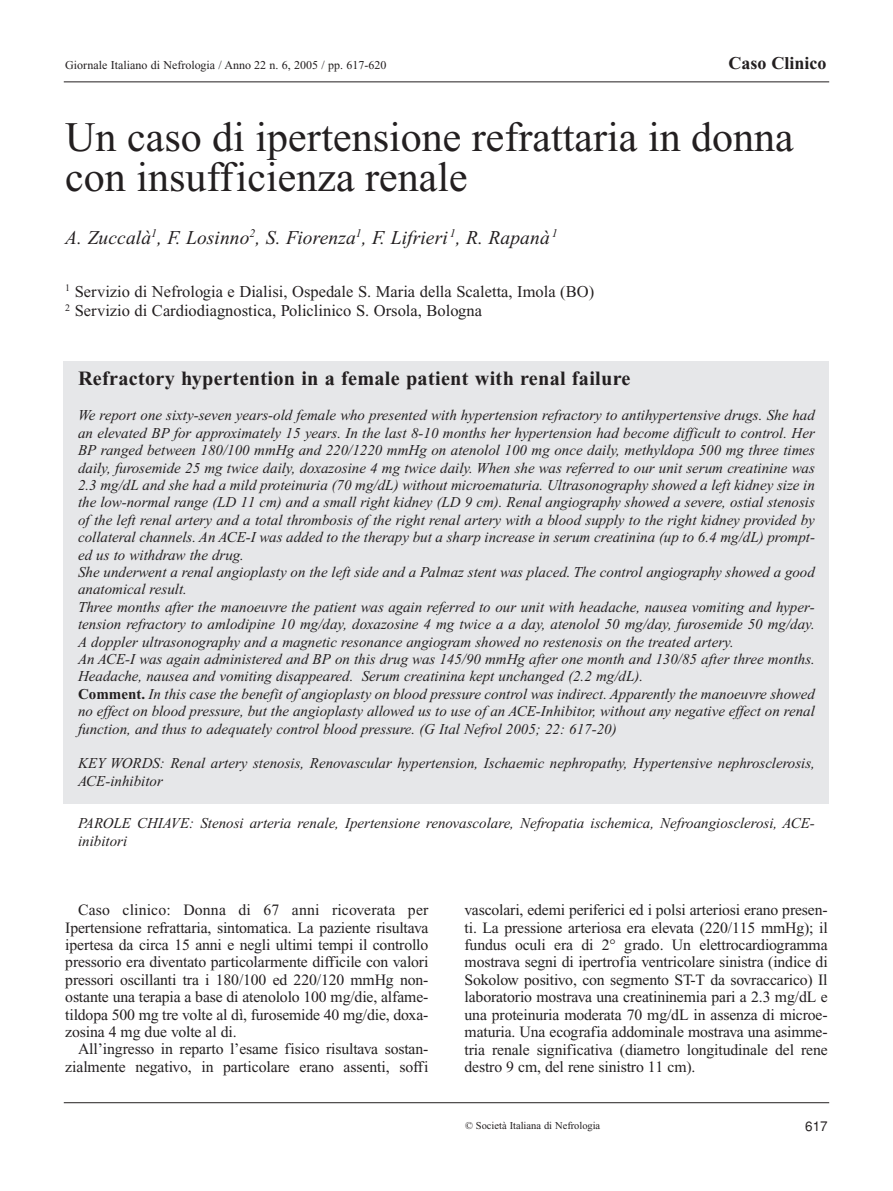
<style>
.page{position:relative;width:893px;height:1191px;background:#fff}
.page>*{position:absolute;margin:0;border:0;box-sizing:border-box;transform-origin:0 0}
.t1{font:42px/40.5px "Times New Roman";color:#231f20}
.t2{font:700 20.25px "Times New Roman";letter-spacing:.015em;color:#231f20}
.t3{font:italic 19.5px "Times New Roman";letter-spacing:.005em;color:#231f20}
.t4{font:700 18px "Times New Roman";color:#231f20}
.t5{font:16.5px/19.5px "Times New Roman";color:#231f20}
.t6{font:15.75px/17.4px "Times New Roman";letter-spacing:-.01em;color:#231f20;text-align:justify}
.t7{font:italic 15px/17.4px "Times New Roman";color:#231f20}
.t8{font:13.5px "Helvetica";color:#231f20}
.t9{font:12px "Times New Roman";color:#231f20}
.t10{font:10.5px "Times New Roman";color:#231f20}
.s1{font-weight:700;font-style:normal}
</style>
<div class="page">
<hr style="left:64px;top:81px;width:765px;height:1px;background:#231f20">
<hr style="left:64px;top:1102px;width:765px;height:1px;background:#231f20">
<div style="left:64px;top:361px;width:765px;height:442px;background:#e6e7e9"></div>
<p class="t9" style="left:65px;top:60px;width:323px">Giornale Italiano di Nefrologia / Anno 22 n. 6, 2005 / pp. 617-620</p>
<p class="t4" style="left:728px;top:56px;width:99px">Caso Clinico</p>
<h1 class="t1" style="left:65px;top:120px;width:730px">Un caso di ipertensione refrattaria in donna con insufficienza renale</h1>
<h3 class="t3" style="left:65px;top:230px;width:494px">A. Zuccalà<sup>1</sup>, F. Losinno<sup>2</sup>, S. Fiorenza<sup>1</sup>, F. Lifrieri <sup>1</sup>, R. Rapanà <sup>1</sup></h3>
<p class="t5" style="left:65px;top:283px;width:530px"><sup>1</sup> Servizio di Nefrologia e Dialisi, Ospedale S. Maria della Scaletta, Imola (BO)<br><sup>2</sup> Servizio di Cardiodiagnostica, Policlinico S. Orsola, Bologna</p>
<h2 class="t2" style="left:78px;top:372px;width:554px">Refractory hypertention in a female patient with renal failure</h2>
<p class="t7" style="left:78px;top:408px;width:738px">We report one sixty-seven years-old female who presented with hypertension refractory to antihypertensive drugs. She had an elevated BP for approximately 15 years. In the last 8-10 months her hypertension had become difficult to control. Her BP ranged between 180/100 mmHg and 220/1220 mmHg on atenolol 100 mg once daily, methyldopa 500 mg three times daily, furosemide 25 mg twice daily, doxazosine 4 mg twice daily. When she was referred to our unit serum creatinine was 2.3 mg/dL and she had a mild proteinuria (70 mg/dL) without microematuria. Ultrasonography showed a left kidney size in the low-normal range (LD 11 cm) and a small right kidney (LD 9 cm). Renal angiography showed a severe, ostial stenosis of the left renal artery and a total thrombosis of the right renal artery with a blood supply to the right kidney provided by collateral channels. An ACE-I was added to the therapy but a sharp increase in serum creatinina (up to 6.4 mg/dL) prompt&shy;ed us to withdraw the drug.<br>She underwent a renal angioplasty on the left side and a Palmaz stent was placed. The control angiography showed a good anatomical result.<br>Three months after the manoeuvre the patient was again referred to our unit with headache, nausea vomiting and hyper&shy;tension refractory to amlodipine 10 mg/day, doxazosine 4 mg twice a a day, atenolol 50 mg/day, furosemide 50 mg/day.<br>A doppler ultrasonography and a magnetic resonance angiogram showed no restenosis on the treated artery.<br>An ACE-I was again administered and BP on this drug was 145/90 mmHg after one month and 130/85 after three months.<br>Headache, nausea and vomiting disappeared. Serum creatinina kept unchanged (2.2 mg/dL).<br><span class="s1">Comment.</span> In this case the benefit of angioplasty on blood pressure control was indirect. Apparently the manoeuvre showed no effect on blood pressure, but the angioplasty allowed us to use of an ACE-Inhibitor, without any negative effect on renal function, and thus to adequately control blood pressure. (G Ital Nefrol 2005; 22: 617-20)</p>
<p class="t7" style="left:78px;top:756px;width:738px">KEY WORDS: Renal artery stenosis, Renovascular hypertension, Ischaemic nephropathy, Hypertensive nephrosclerosis,<br>ACE-inhibitor</p>
<p class="t7" style="left:78px;top:816px;width:738px">PAROLE CHIAVE: Stenosi arteria renale, Ipertensione renovascolare, Nefropatia ischemica, Nefroangiosclerosi, ACE&shy;inibitori</p>
<p class="t6" style="left:65px;top:902px;width:365px;text-indent:13px">Caso clinico: Donna di 67 anni ricoverata per Ipertensione refrattaria, sintomatica. La paziente risultava ipertesa da circa 15 anni e negli ultimi tempi il controllo pressorio era diventato particolarmente difficile con valori pressori oscillanti tra i 180/100 ed 220/120 mmHg non&shy;ostante una terapia a base di atenololo 100 mg/die, alfame&shy;tildopa 500 mg tre volte al dì, furosemide 40 mg/die, doxa&shy;zosina 4 mg due volte al di.</p>
<p class="t6" style="left:65px;top:1042px;width:365px;text-align:right">All’ingresso in reparto l’esame fisico risultava sostan&shy;zialmente negativo, in particolare erano assenti, soffi</p>
<p class="t6" style="left:465px;top:902px;width:365px">vascolari, edemi periferici ed i polsi arteriosi erano presen&shy;ti. La pressione arteriosa era elevata (220/115 mmHg); il fundus oculi era di 2° grado. Un elettrocardiogramma mostrava segni di ipertrofia ventricolare sinistra (indice di Sokolow positivo, con segmento ST-T da sovraccarico) Il laboratorio mostrava una creatininemia pari a 2.3 mg/dL e una proteinuria moderata 70 mg/dL in assenza di microe&shy;maturia. Una ecografia addominale mostrava una asimme&shy;tria renale significativa (diametro longitudinale del rene destro 9 cm, del rene sinistro 11 cm).</p>
<p class="t10" style="left:465px;top:1121px;width:137px">© Società Italiana di Nefrologia</p>
<p class="t8" style="left:805px;top:1121px;width:24px">617</p>
</div>
